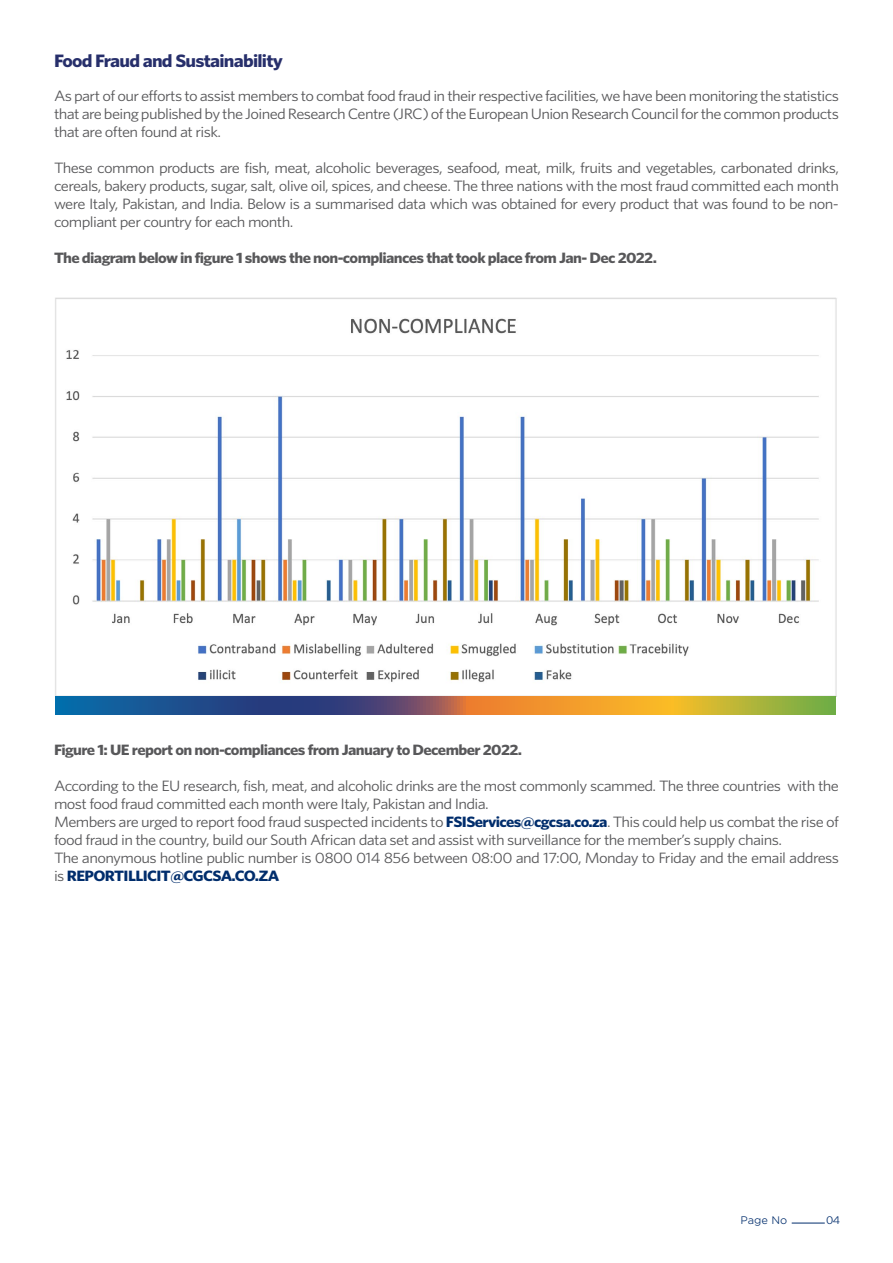
<style>
.page{position:relative;width:893px;height:1263px;background:#fff}
.page>*{position:absolute;margin:0;border:0;box-sizing:border-box;transform-origin:0 0}
.t1{font:700 18px "Whitney";letter-spacing:-.04em;color:#272f6b;scale:1.1 1}
.t2{font:15px/18px "Whitney";letter-spacing:-.04em;color:#58585a;text-align:justify;scale:1.1 1}
.t3{font:700 15px "Whitney";letter-spacing:-.04em;color:#58585a;scale:1.1 1}
.t4{font:10.5px "Gotham Office";color:#002d6c}
.t5{font:10.5px "Gotham Office";color:#002d6c;scale:1.1 1}
.s1{font-weight:700;color:#002d6c}
</style>
<div class="page">
<hr style="left:792px;top:1223px;width:33px;height:1px;background:#002d6c">
<img style="left:55px;top:297px;width:782px;height:402px">
<svg style="left:56px;top:696px;width:780px;height:18px;background:#81775b"></svg>
<p class="t1" style="left:54px;top:50px;width:209px">Food Fraud and Sustainability</p>
<p class="t2" style="left:54px;top:87px;width:715px">As part of our efforts to assist members to combat food fraud in their respective facilities, we have been monitoring the statistics that are being published by the Joined Research Centre (JRC) of the European Union Research Council for the common products that are often found at risk.</p>
<p class="t2" style="left:54px;top:159px;width:715px">These common products are fish, meat, alcoholic beverages, seafood, meat, milk, fruits and vegetables, carbonated drinks, cereals, bakery products, sugar, salt, olive oil, spices, and cheese. The three nations with the most fraud committed each month were Italy, Pakistan, and India. Below is a summarised data which was obtained for every product that was found to be non&shy;compliant per country for each month.</p>
<p class="t3" style="left:54px;top:249px;width:550px">The diagram below in figure 1 shows the non-compliances that took place from Jan- Dec 2022.</p>
<p class="t3" style="left:54px;top:741px;width:427px">Figure 1: UE report on non-compliances from January to December 2022.</p>
<p class="t2" style="left:54px;top:776px;width:715px;text-align:left">According to the EU research, fish, meat, and alcoholic drinks are the most commonly scammed. The three countries with the most food fraud committed each month were Italy, Pakistan and India.<br>Members are urged to report food fraud suspected incidents to <span class="s1">FSIServices@cgcsa.co.za</span>. This could help us combat the rise of food fraud in the country, build our South African data set and assist with surveillance for the member’s supply chains.<br>The anonymous hotline public number is 0800 014 856 between 08:00 and 17:00, Monday to Friday and the email address is <span class="s1">REPORTILLICIT@CGCSA.CO.ZA</span></p>
<p class="t4" style="left:740px;top:1213px;width:48px">Page No</p>
<p class="t5" style="left:826px;top:1213px;width:14px">04</p>
</div>
